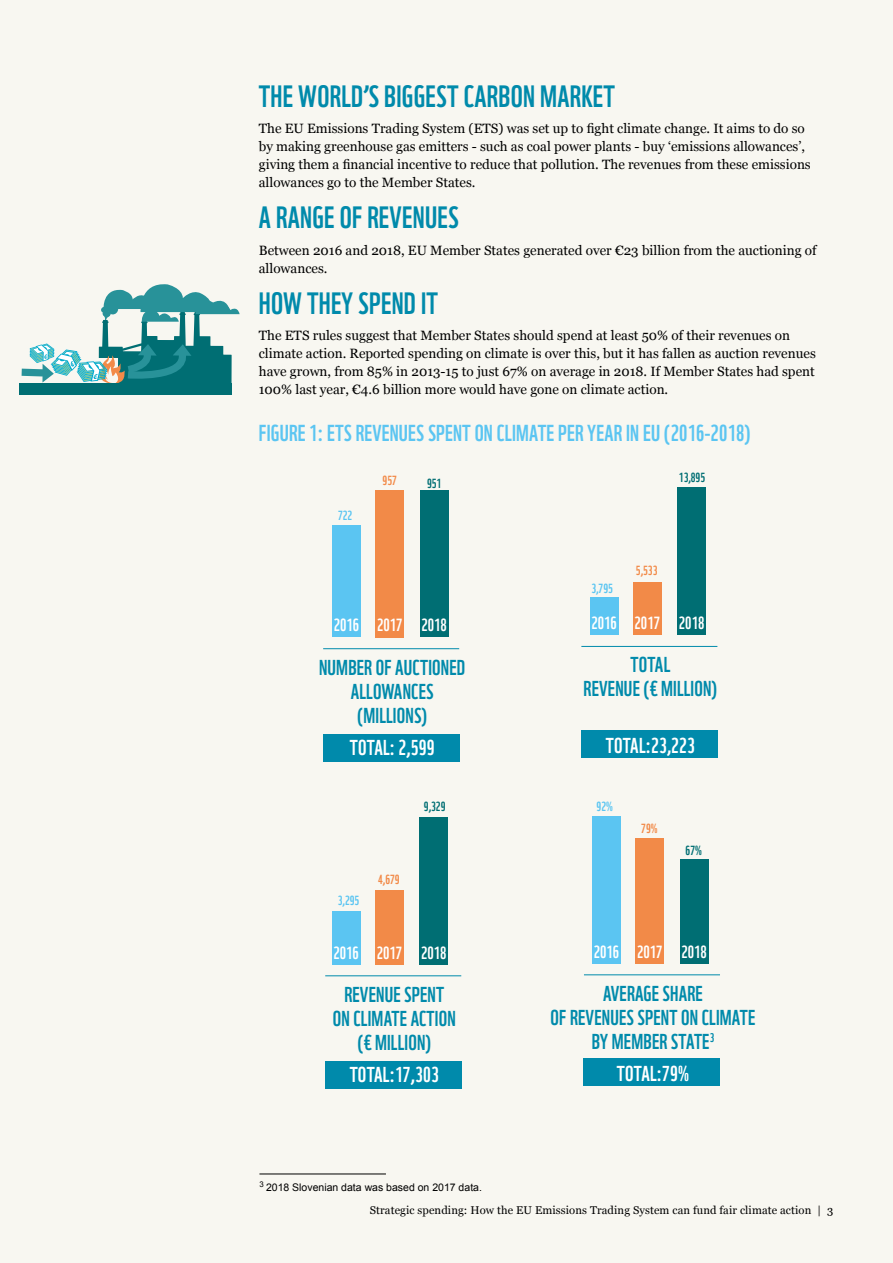
<style>
.page{position:relative;width:893px;height:1263px;background:#f8f7f1}
.page>*{position:absolute;margin:0;border:0;box-sizing:border-box;transform-origin:0 0}
.t1{font:30px "WWF";letter-spacing:.01em;color:#008aab}
.t2{font:22.5px "WWF";letter-spacing:.01em;color:#5bc5f2}
.t3{font:21px/24px "WWF";letter-spacing:.01em;color:#008aab;text-align:center}
.t4{font:21px "WWF";letter-spacing:.01em;color:#fff}
.t5{font:17.1px "WWF";color:#fff}
.t6{font:13.5px/18px "Georgia";color:#000}
.t7{font:12.9px "WWF";color:#006e73}
.t8{font:12.9px "WWF";color:#f28a48}
.t9{font:12.9px "WWF";color:#5bc5f2}
.t10{font:11.25px "Georgia";letter-spacing:.01em;color:#000}
.t11{font:10.5px "Arial";color:#000}
</style>
<div class="page">
<div style="left:584px;top:1059px;width:136px;height:27px;background:#008aab"></div>
<div style="left:680px;top:859px;width:28px;height:104px;background:#006e73"></div>
<div style="left:635px;top:838px;width:29px;height:125px;background:#f28a48"></div>
<div style="left:592px;top:816px;width:29px;height:147px;background:#5bc5f2"></div>
<div style="left:323px;top:734px;width:136px;height:27px;background:#008aab"></div>
<div style="left:420px;top:491px;width:28px;height:146px;background:#006e73"></div>
<div style="left:375px;top:490px;width:29px;height:147px;background:#f28a48"></div>
<div style="left:332px;top:526px;width:29px;height:111px;background:#5bc5f2"></div>
<hr style="left:323px;top:648px;width:136px;height:1px;background:#008aab">
<div style="left:325px;top:1061px;width:136px;height:27px;background:#008aab"></div>
<div style="left:420px;top:817px;width:28px;height:147px;background:#006e73"></div>
<div style="left:375px;top:890px;width:29px;height:74px;background:#f28a48"></div>
<div style="left:332px;top:911px;width:29px;height:53px;background:#5bc5f2"></div>
<hr style="left:325px;top:975px;width:136px;height:1px;background:#008aab">
<div style="left:581px;top:730px;width:136px;height:28px;background:#008aab"></div>
<div style="left:677px;top:488px;width:29px;height:147px;background:#006e73"></div>
<div style="left:633px;top:582px;width:28px;height:53px;background:#f28a48"></div>
<div style="left:590px;top:598px;width:28px;height:37px;background:#5bc5f2"></div>
<hr style="left:581px;top:646px;width:136px;height:1px;background:#008aab">
<hr style="left:584px;top:974px;width:136px;height:1px;background:#008aab">
<hr style="left:259px;top:1174px;width:127px;height:1px;background:#000">
<div style="left:19px;top:384px;width:213px;height:11px;background:#006e73"></div>
<svg style="left:19px;top:284px;width:221px;height:100px"></svg>
<h1 class="t1" style="left:259px;top:72px;width:358px">THE WORLD’S BIGGEST CARBON MARKET</h1>
<p class="t6" style="left:259px;top:119px;width:553px">The EU Emissions Trading System (ETS) was set up to fight climate change. It aims to do so by making greenhouse gas emitters - such as coal power plants - buy ‘emissions allowances’, giving them a financial incentive to reduce that pollution. The revenues from these emissions allowances go to the Member States.</p>
<h1 class="t1" style="left:259px;top:194px;width:201px">A RANGE OF REVENUES</h1>
<p class="t6" style="left:259px;top:240px;width:559px">Between 2016 and 2018, EU Member States generated over €23 billion from the auctioning of allowances.</p>
<h1 class="t1" style="left:259px;top:279px;width:181px">HOW THEY SPEND IT</h1>
<p class="t6" style="left:259px;top:326px;width:559px">The ETS rules suggest that Member States should spend at least 50% of their revenues on climate action. Reported spending on climate is over this, but it has fallen as auction revenues have grown, from 85% in 2013-15 to just 67% on average in 2018. If Member States had spent 100% last year, €4.6 billion more would have gone on climate action.</p>
<h2 class="t2" style="left:259px;top:416px;width:493px">FIGURE 1: ETS REVENUES SPENT ON CLIMATE PER YEAR IN EU (2016-2018)</h2>
<p class="t9" style="left:338px;top:505px;width:16px">722</p>
<p class="t8" style="left:383px;top:471px;width:16px">957</p>
<p class="t7" style="left:427px;top:473px;width:16px">951</p>
<p class="t5" style="left:334px;top:612px;width:115px">2016 2017 2018</p>
<h3 class="t3" style="left:319px;top:653px;width:148px">NUMBER OF AUCTIONED<br>ALLOWANCES (MILLIONS)</h3>
<h3 class="t4" style="left:350px;top:731px;width:86px">TOTAL: 2,599</h3>
<p class="t9" style="left:338px;top:891px;width:23px">3,295</p>
<p class="t8" style="left:378px;top:869px;width:23px">4,679</p>
<p class="t7" style="left:424px;top:796px;width:23px">9,329</p>
<p class="t5" style="left:334px;top:939px;width:115px">2016 2017 2018</p>
<h3 class="t3" style="left:333px;top:980px;width:124px">REVENUE SPENT<br>ON CLIMATE ACTION (€ MILLION)</h3>
<h3 class="t4" style="left:350px;top:1058px;width:91px">TOTAL:17,303</h3>
<p class="t11" style="left:259px;top:1181px;width:224px"><sup>3</sup> 2018 Slovenian data was based on 2017 data.</p>
<p class="t7" style="left:679px;top:467px;width:28px">13,895</p>
<p class="t9" style="left:591px;top:578px;width:23px">3,795</p>
<p class="t8" style="left:636px;top:560px;width:23px">5,533</p>
<p class="t5" style="left:591px;top:610px;width:115px">2016 2017 2018</p>
<h3 class="t3" style="left:584px;top:651px;width:135px">TOTAL<br>REVENUE (€ MILLION)</h3>
<h3 class="t4" style="left:606px;top:729px;width:91px">TOTAL:23,223</h3>
<p class="t8" style="left:641px;top:818px;width:18px">79%</p>
<p class="t7" style="left:686px;top:840px;width:18px">67%</p>
<p class="t5" style="left:594px;top:938px;width:115px">2016 2017 2018</p>
<h3 class="t3" style="left:551px;top:979px;width:206px">AVERAGE SHARE<br>OF REVENUES SPENT ON CLIMATE<br>BY MEMBER STATE<sup>3</sup></h3>
<h3 class="t4" style="left:617px;top:1057px;width:74px">TOTAL:79%</h3>
<p class="t10" style="left:370px;top:1202px;width:465px">Strategic spending: How the EU Emissions Trading System can fund fair climate action | 3</p>
</div>
